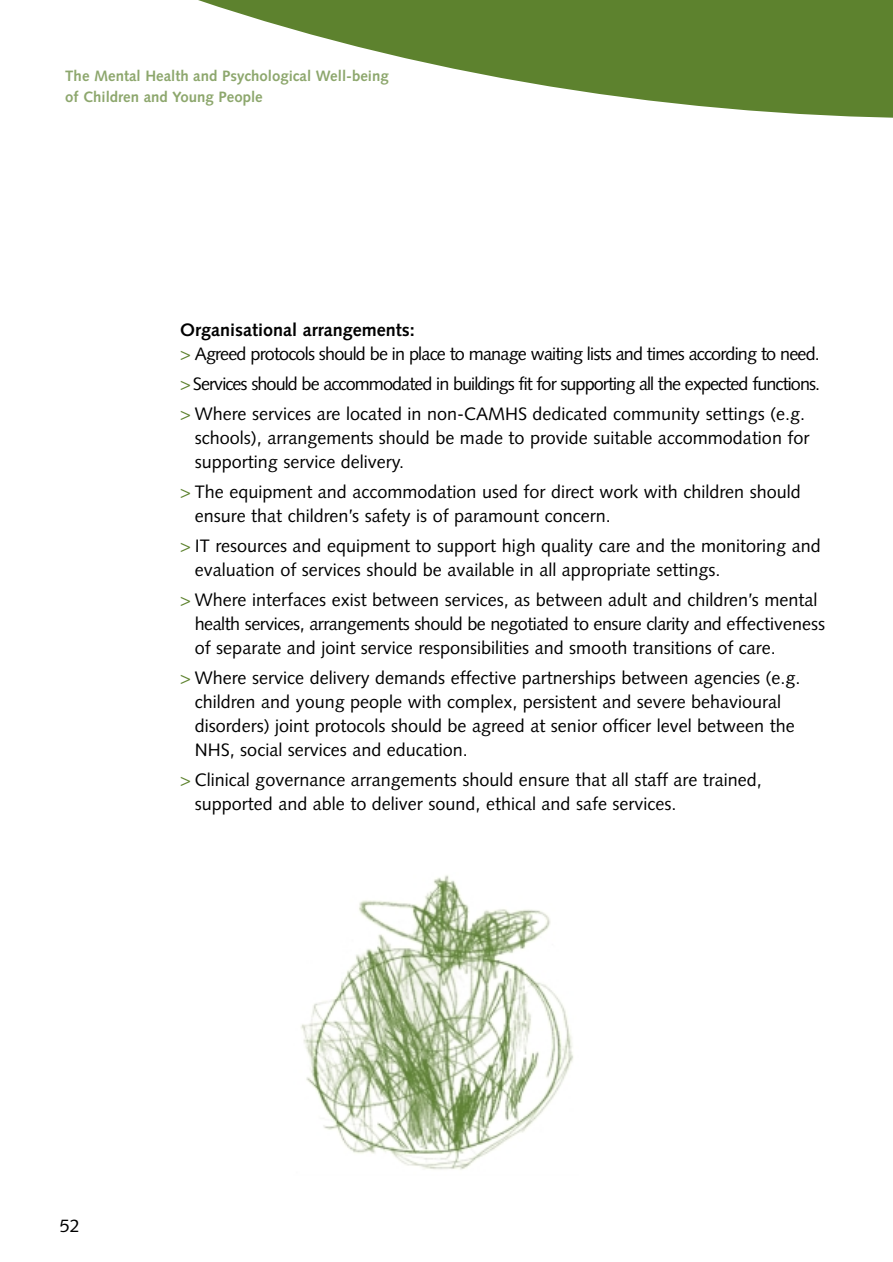
<style>
.page{position:relative;width:893px;height:1262px;background:#fff}
.page>*{position:absolute;margin:0;border:0;box-sizing:border-box;transform-origin:0 0}
.t1{font:18px/24px "Syntax";color:#000}
.t2{font:18px/30px "Syntax";letter-spacing:-.05em;color:#000}
.t3{font:18px/24px "Syntax";letter-spacing:-.045em;color:#000}
.t4{font:700 15px/21px "Syntax";color:#8da76d}
.s1{font-weight:700}
.s2{color:#5d822e}
</style>
<div class="page">
<svg style="left:198px;top:0;width:694px;height:118px;fill:#5d822e"></svg>
<img style="left:301px;top:875px;width:273px;height:295px">
<p class="t4" style="left:65px;top:66px;width:325px">The Mental Health and Psychological Well-being of Children and Young People</p>
<p class="t3" style="left:180px;top:319px;width:641px"><span class="s1">Organisational arrangements:<br></span><span class="s2">&gt;</span> Agreed protocols should be in place to manage waiting lists and times according to need.</p>
<p class="t2" style="left:180px;top:370px;width:641px"><span class="s2">&gt;</span> Services should be accommodated in buildings fit for supporting all the expected functions. <span class="s2">&gt;</span> Where services are located in non-CAMHS dedicated community settings (e.g.</p>
<p class="t1" style="left:195px;top:427px;width:616px">schools), arrangements should be made to provide suitable accommodation for supporting service delivery.</p>
<p class="t1" style="left:195px;top:481px;width:607px;text-indent:-15px"><span class="s2">&gt;</span> The equipment and accommodation used for direct work with children should ensure that children’s safety is of paramount concern.</p>
<p class="t1" style="left:195px;top:535px;width:627px;text-indent:-15px"><span class="s2">&gt;</span> IT resources and equipment to support high quality care and the monitoring and evaluation of services should be available in all appropriate settings.</p>
<p class="t1" style="left:195px;top:589px;width:631px;text-indent:-15px"><span class="s2">&gt;</span> Where interfaces exist between services, as between adult and children’s mental health services, arrangements should be negotiated to ensure clarity and effectiveness of separate and joint service responsibilities and smooth transitions of care.</p>
<p class="t1" style="left:195px;top:667px;width:607px;text-indent:-15px"><span class="s2">&gt;</span> Where service delivery demands effective partnerships between agencies (e.g. children and young people with complex, persistent and severe behavioural disorders) joint protocols should be agreed at senior officer level between the NHS, social services and education.</p>
<p class="t1" style="left:195px;top:769px;width:568px;text-indent:-15px"><span class="s2">&gt;</span> Clinical governance arrangements should ensure that all staff are trained, supported and able to deliver sound, ethical and safe services.</p>
<p class="t1" style="left:60px;top:1215px;width:22px">52</p>
</div>
